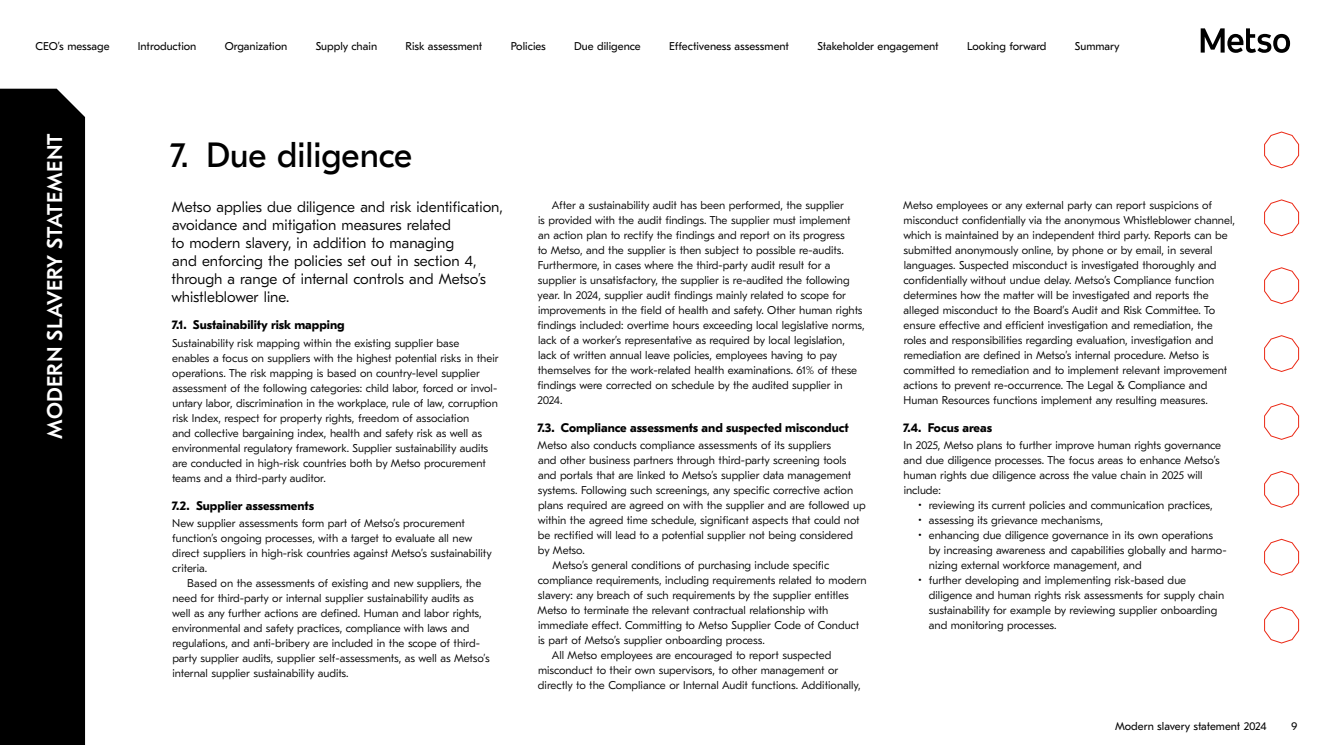
<style>
.page{position:relative;width:1322px;height:745px;background:#fff}
.page>*{position:absolute;margin:0;border:0;box-sizing:border-box;transform-origin:0 0}
.t1{font:35px "GT Eesti Pro Text";color:#000}
.t2{font:500 21.25px "GT Eesti Pro Text";letter-spacing:.01em;color:#fff}
.t3{font:300 15px/18px "GT Eesti Pro Text";color:#000}
.t4{font:700 12.5px "GT Eesti Pro Text";color:#000}
.t5{font:300 11.25px/15px "GT Eesti Pro Text";color:#000}
.t6{font:11.25px "GT Eesti Pro Text";color:#000}
</style>
<div class="page">
<svg style="left:1264px;top:132px;width:35px;height:36px"></svg>
<svg style="left:1264px;top:199px;width:35px;height:37px"></svg>
<svg style="left:1264px;top:267px;width:35px;height:37px"></svg>
<svg style="left:1264px;top:335px;width:35px;height:36px"></svg>
<svg style="left:1264px;top:403px;width:35px;height:36px"></svg>
<svg style="left:1264px;top:471px;width:35px;height:36px"></svg>
<svg style="left:1264px;top:538px;width:35px;height:37px"></svg>
<svg style="left:1264px;top:606px;width:35px;height:37px"></svg>
<div style="left:0;top:89px;width:85px;height:655px;background:#000"></div>
<svg style="left:1200px;top:28px;width:90px;height:25px"></svg>
<p class="t6" style="left:35px;top:40px;width:76px">CEO’s message</p>
<p class="t6" style="left:138px;top:40px;width:60px">Introduction</p>
<p class="t6" style="left:225px;top:40px;width:64px">Organization</p>
<p class="t6" style="left:316px;top:40px;width:63px">Supply chain</p>
<p class="t6" style="left:405px;top:40px;width:78px">Risk assessment</p>
<p class="t6" style="left:511px;top:40px;width:37px">Policies</p>
<p class="t6" style="left:574px;top:40px;width:68px">Due diligence</p>
<p class="t6" style="left:669px;top:40px;width:122px">Effectiveness assessment</p>
<p class="t6" style="left:817px;top:40px;width:123px">Stakeholder engagement</p>
<p class="t6" style="left:967px;top:40px;width:81px">Looking forward</p>
<p class="t6" style="left:1075px;top:40px;width:46px">Summary</p>
<h2 class="t2" style="left:43px;top:438px;width:306px;rotate:-90deg">Modern slavery statement</h2>
<h1 class="t1" style="left:170px;top:135px;width:244px">7. Due diligence</h1>
<p class="t3" style="left:171px;top:198px;width:333px">Metso applies due diligence and risk identification, avoidance and mitigation measures related<br>to modern slavery, in addition to managing<br>and enforcing the policies set out in section 4, through a range of internal controls and Metso’s whistleblower line.</p>
<p class="t4" style="left:172px;top:318px;width:174px">7.1. Sustainability risk mapping</p>
<p class="t5" style="left:172px;top:335px;width:328px">Sustainability risk mapping within the existing supplier base enables a focus on suppliers with the highest potential risks in their operations. The risk mapping is based on country-level supplier assessment of the following categories: child labor, forced or invol&shy;untary labor, discrimination in the workplace, rule of law, corruption risk Index, respect for property rights, freedom of association<br>and collective bargaining index, health and safety risk as well as environmental regulatory framework. Supplier sustainability audits are conducted in high-risk countries both by Metso procurement teams and a third-party auditor.</p>
<p class="t4" style="left:172px;top:498px;width:144px">7.2. Supplier assessments</p>
<p class="t5" style="left:172px;top:515px;width:321px">New supplier assessments form part of Metso’s procurement function’s ongoing processes, with a target to evaluate all new direct suppliers in high-risk countries against Metso’s sustainability criteria.</p>
<p class="t5" style="left:172px;top:575px;width:319px;text-indent:15px">Based on the assessments of existing and new suppliers, the need for third-party or internal supplier sustainability audits as well as any further actions are defined. Human and labor rights, environmental and safety practices, compliance with laws and regulations, and anti-bribery are included in the scope of third&shy;party supplier audits, supplier self-assessments, as well as Metso’s internal supplier sustainability audits.</p>
<p class="t5" style="left:537px;top:197px;width:329px;text-indent:14px">After a sustainability audit has been performed, the supplier<br>is provided with the audit findings. The supplier must implement an action plan to rectify the findings and report on its progress<br>to Metso, and the supplier is then subject to possible re-audits.<br>Furthermore, in cases where the third-party audit result for a supplier is unsatisfactory, the supplier is re-audited the following year. In 2024, supplier audit findings mainly related to scope for improvements in the field of health and safety. Other human rights findings included: overtime hours exceeding local legislative norms, lack of a worker’s representative as required by local legislation, lack of written annual leave policies, employees having to pay themselves for the work-related health examinations. 61% of these findings were corrected on schedule by the audited supplier in 2024.</p>
<p class="t4" style="left:537px;top:420px;width:313px">7.3. Compliance assessments and suspected misconduct</p>
<p class="t5" style="left:537px;top:437px;width:295px">Metso also conducts compliance assessments of its suppliers</p>
<p class="t5" style="left:538px;top:452px;width:310px">and other business partners through third-party screening tools</p>
<p class="t5" style="left:538px;top:467px;width:315px">and portals that are linked to Metso’s supplier data management</p>
<p class="t5" style="left:538px;top:482px;width:317px">systems. Following such screenings, any specific corrective action</p>
<p class="t5" style="left:538px;top:497px;width:329px">plans required are agreed on with the supplier and are followed up</p>
<p class="t5" style="left:538px;top:512px;width:323px">within the agreed time schedule, significant aspects that could not</p>
<p class="t5" style="left:538px;top:527px;width:317px">be rectified will lead to a potential supplier not being considered</p>
<p class="t5" style="left:538px;top:542px;width:48px">by Metso.</p>
<p class="t5" style="left:552px;top:557px;width:278px">Metso’s general conditions of purchasing include specific</p>
<p class="t5" style="left:538px;top:572px;width:330px">compliance requirements, including requirements related to modern</p>
<p class="t5" style="left:538px;top:587px;width:312px">slavery: any breach of such requirements by the supplier entitles</p>
<p class="t5" style="left:537px;top:602px;width:292px">Metso to terminate the relevant contractual relationship with</p>
<p class="t5" style="left:538px;top:617px;width:323px">immediate effect. Committing to Metso Supplier Code of Conduct</p>
<p class="t5" style="left:538px;top:632px;width:228px">is part of Metso’s supplier onboarding process.</p>
<p class="t5" style="left:552px;top:647px;width:281px">All Metso employees are encouraged to report suspected</p>
<p class="t5" style="left:538px;top:662px;width:302px">misconduct to their own supervisors, to other management or</p>
<p class="t5" style="left:538px;top:677px;width:324px">directly to the Compliance or Internal Audit functions. Additionally,</p>
<p class="t5" style="left:903px;top:197px;width:333px">Metso employees or any external party can report suspicions of misconduct confidentially via the anonymous Whistleblower channel, which is maintained by an independent third party. Reports can be submitted anonymously online, by phone or by email, in several languages. Suspected misconduct is investigated thoroughly and confidentially without undue delay. Metso’s Compliance function determines how the matter will be investigated and reports the alleged misconduct to the Board’s Audit and Risk Committee. To ensure effective and efficient investigation and remediation, the roles and responsibilities regarding evaluation, investigation and remediation are defined in Metso’s internal procedure. Metso is committed to remediation and to implement relevant improvement actions to prevent re-occurrence. The Legal &amp; Compliance and Human Resources functions implement any resulting measures.</p>
<p class="t4" style="left:903px;top:420px;width:90px">7.4. Focus areas</p>
<p class="t5" style="left:903px;top:437px;width:319px">In 2025, Metso plans to further improve human rights governance and due diligence processes. The focus areas to enhance Metso’s human rights due diligence across the value chain in 2025 will include:</p>
<p class="t5" style="left:918px;top:497px;width:296px">• reviewing its current policies and communication practices,</p>
<p class="t5" style="left:918px;top:512px;width:186px">• assessing its grievance mechanisms,</p>
<p class="t5" style="left:929px;top:527px;width:299px;text-indent:-11px">• enhancing due diligence governance in its own operations by increasing awareness and capabilities globally and harmo&shy;nizing external workforce management, and</p>
<p class="t5" style="left:929px;top:572px;width:297px;text-indent:-11px">• further developing and implementing risk-based due diligence and human rights risk assessments for supply chain sustainability for example by reviewing supplier onboarding and monitoring processes.</p>
<p class="t6" style="left:1115px;top:719px;width:153px">Modern slavery statement 2024</p>
<p class="t6" style="left:1291px;top:719px;width:7px">9</p>
</div>
